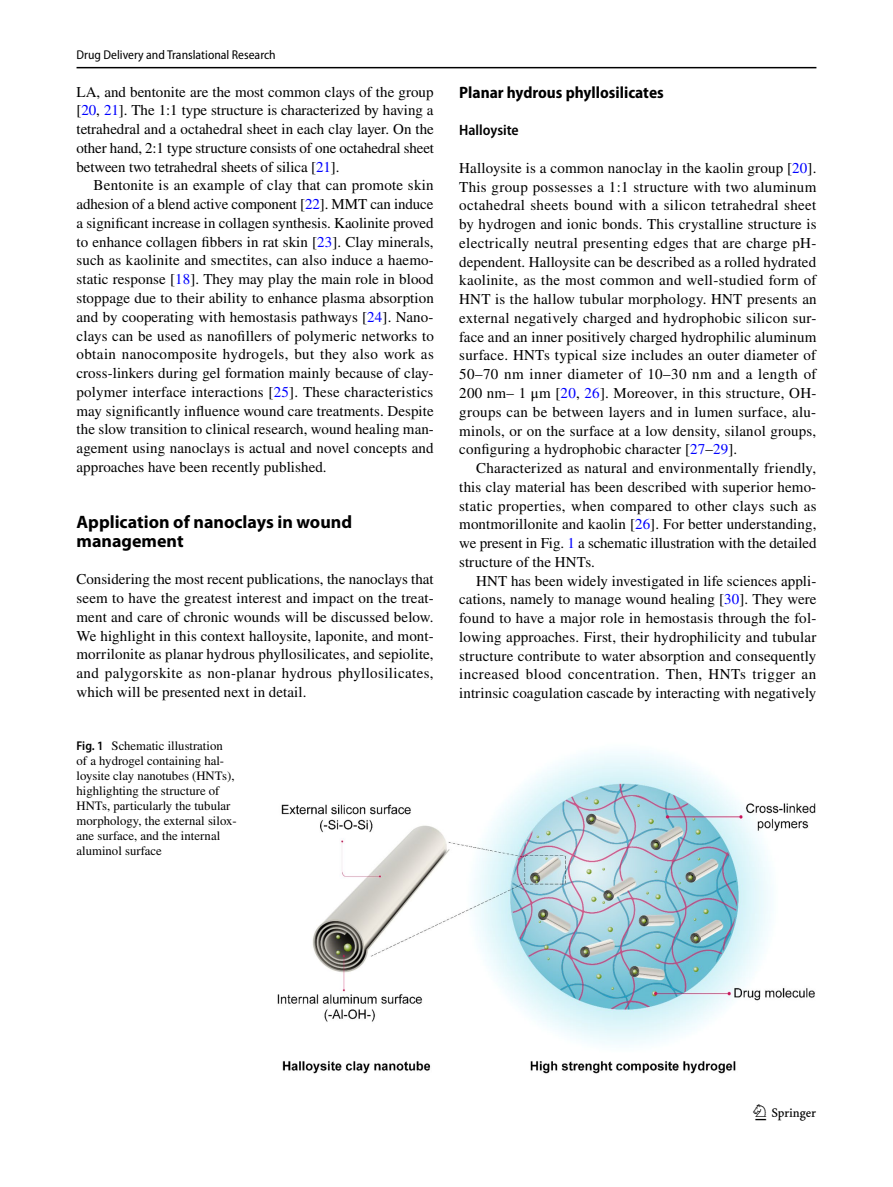
<style>
.page{position:relative;width:893px;height:1187px;background:#fff}
.page>*{position:absolute;margin:0;border:0;box-sizing:border-box;transform-origin:0 0}
.t1{font:22.5px "Springnew Regular 3";color:#000}
.t2{font:700 18px/18.8px "Myriad Pro";color:#000}
.t3{font:700 semi-condensed 16.5px "Myriad Pro";color:#000}
.t4{font:15px/18.8px "STIX";letter-spacing:.005em;color:#000;text-align:justify}
.t5{font:600 semi-condensed 15px "Myriad Pro";color:#000}
.t6{font:12.75px/15px "STIX";color:#000}
.t7{font:semi-condensed 12.75px "Myriad Pro";color:#000}
.s1{color:#00f}
.s2{font-family:"Myriad Pro";font-weight:600;font-stretch:semi-condensed}
</style>
<div class="page">
<hr style="left:77px;top:67px;width:739px;height:1px;background:#000">
<img style="left:277px;top:751px;width:539px;height:322px">
<p class="t7" style="left:77px;top:48px;width:201px">Drug Delivery and Translational Research</p>
<p class="t4" style="left:77px;top:83px;width:359px">LA, and bentonite are the most common clays of the group [<span class="s1">20</span>, <span class="s1">21</span>]. The 1:1 type structure is characterized by having a tetrahedral and a octahedral sheet in each clay layer. On the other hand, 2:1 type structure consists of one octahedral sheet between two tetrahedral sheets of silica [<span class="s1">21</span>].</p>
<p class="t4" style="left:77px;top:177px;width:359px;text-indent:17px">Bentonite is an example of clay that can promote skin adhesion of a blend active component [<span class="s1">22</span>]. MMT can induce a significant increase in collagen synthesis. Kaolinite proved to enhance collagen fibbers in rat skin [<span class="s1">23</span>]. Clay minerals, such as kaolinite and smectites, can also induce a haemo&shy;static response [<span class="s1">18</span>]. They may play the main role in blood stoppage due to their ability to enhance plasma absorption and by cooperating with hemostasis pathways [<span class="s1">24</span>]. Nano&shy;clays can be used as nanofillers of polymeric networks to obtain nanocomposite hydrogels, but they also work as cross-linkers during gel formation mainly because of clay&shy;polymer interface interactions [<span class="s1">25</span>]. These characteristics may significantly influence wound care treatments. Despite the slow transition to clinical research, wound healing man&shy;agement using nanoclays is actual and novel concepts and approaches have been recently published.</p>
<p class="t2" style="left:77px;top:512px;width:277px">Application of nanoclays in wound management</p>
<p class="t4" style="left:77px;top:571px;width:359px">Considering the most recent publications, the nanoclays that seem to have the greatest interest and impact on the treat&shy;ment and care of chronic wounds will be discussed below.<br>We highlight in this context halloysite, laponite, and mont&shy;morrilonite as planar hydrous phyllosilicates, and sepiolite, and palygorskite as non-planar hydrous phyllosilicates, which will be presented next in detail.</p>
<p class="t6" style="left:77px;top:738px;width:162px"><span class="s2">Fig. 1</span> Schematic illustration<br>of a hydrogel containing hal&shy;loysite clay nanotubes (HNTs), highlighting the structure of<br>HNTs, particularly the tubular morphology, the external silox&shy;ane surface, and the internal aluminol surface</p>
<p class="t3" style="left:459px;top:83px;width:206px">Planar hydrous phyllosilicates</p>
<p class="t5" style="left:459px;top:122px;width:61px">Halloysite</p>
<p class="t4" style="left:459px;top:159px;width:359px">Halloysite is a common nanoclay in the kaolin group [<span class="s1">20</span>].<br>This group possesses a 1:1 structure with two aluminum octahedral sheets bound with a silicon tetrahedral sheet by hydrogen and ionic bonds. This crystalline structure is electrically neutral presenting edges that are charge pH&shy;dependent. Halloysite can be described as a rolled hydrated kaolinite, as the most common and well-studied form of HNT is the hallow tubular morphology. HNT presents an external negatively charged and hydrophobic silicon sur&shy;face and an inner positively charged hydrophilic aluminum surface. HNTs typical size includes an outer diameter of 50–70 nm inner diameter of 10–30 nm and a length of 200 nm– 1 μm [<span class="s1">20</span>, <span class="s1">26</span>]. Moreover, in this structure, OH&shy;groups can be between layers and in lumen surface, alu&shy;minols, or on the surface at a low density, silanol groups, configuring a hydrophobic character [<span class="s1">27</span>–<span class="s1">29</span>].</p>
<p class="t4" style="left:459px;top:459px;width:359px;text-indent:17px">Characterized as natural and environmentally friendly, this clay material has been described with superior hemo&shy;static properties, when compared to other clays such as montmorillonite and kaolin [<span class="s1">26</span>]. For better understanding, we present in Fig. <span class="s1">1</span> a schematic illustration with the detailed structure of the HNTs.</p>
<p class="t4" style="left:459px;top:572px;width:359px;text-indent:17px">HNT has been widely investigated in life sciences appli&shy;cations, namely to manage wound healing [<span class="s1">30</span>]. They were found to have a major role in hemostasis through the fol&shy;lowing approaches. First, their hydrophilicity and tubular structure contribute to water absorption and consequently increased blood concentration. Then, HNTs trigger an intrinsic coagulation cascade by interacting with negatively</p>
<h1 class="t1" style="left:755px;top:1104px;width:62px">1 3</h1>
</div>
